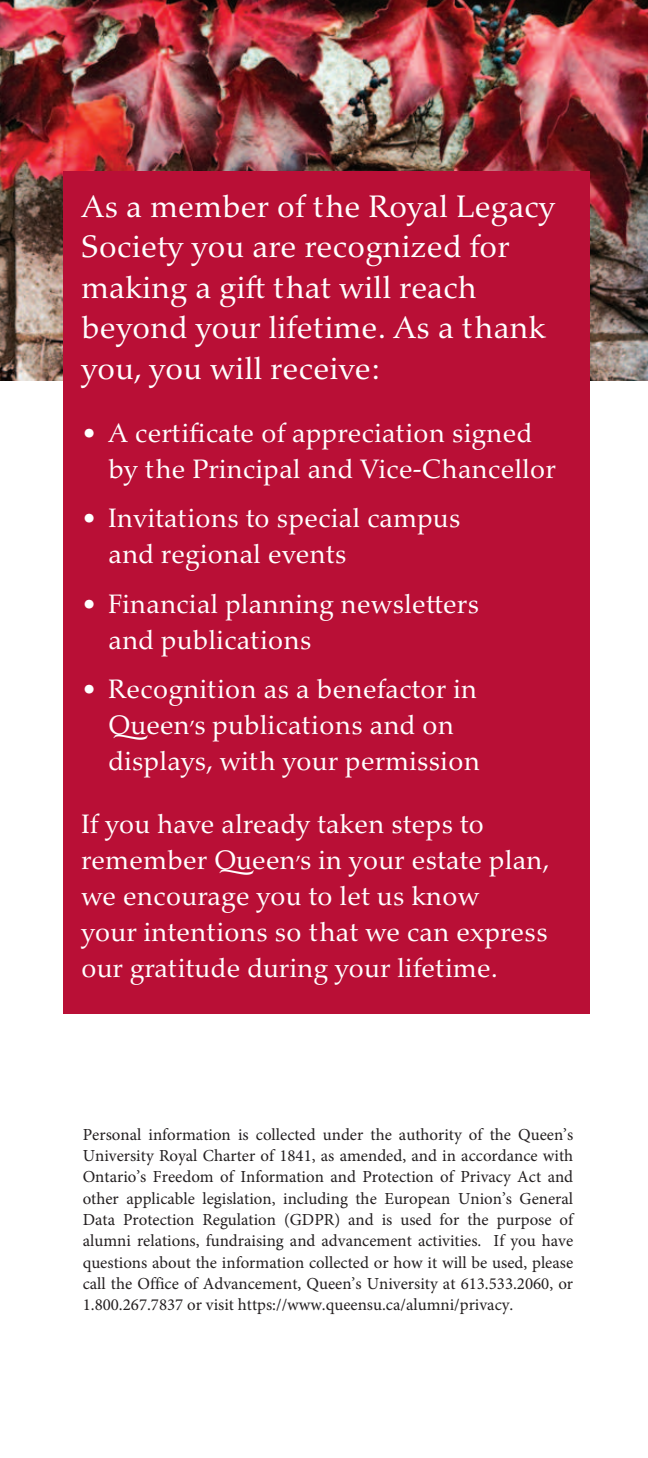
<style>
.page{position:relative;width:648px;height:1458px;background:#fff}
.page>*{position:absolute;margin:0;border:0;box-sizing:border-box;transform-origin:0 0}
.t1{font:31.5px/40.5px "Palatino Nova";color:#fff}
.t2{font:27px/36px "Palatino Nova";color:#fff}
.t3{font:16.88px/21.4px "Minion Pro";color:#231f20;text-align:justify}
.s1{font-family:"Queens Nova"}
</style>
<div class="page">
<img style="left:0;top:0;width:648px;height:380px">
<div style="left:63px;top:172px;width:527px;height:842px;background:#b90f36"></div>
<p class="t1" style="left:81px;top:187px;width:476px">As a member of the Royal Legacy<br>Society you are recognized for making a gift that will reach beyond your lifetime. As a thank you, you will receive:</p>
<p class="t2" style="left:108px;top:415px;width:449px;text-indent:-27px">• A certificate of appreciation signed by the Principal and Vice-Chancellor</p>
<p class="t2" style="left:108px;top:501px;width:354px;text-indent:-27px">• Invitations to special campus and regional events</p>
<p class="t2" style="left:108px;top:586px;width:372px;text-indent:-27px">• Financial planning newsletters and publications</p>
<p class="t2" style="left:108px;top:672px;width:373px;text-indent:-27px">• Recognition as a benefactor in<br><span class="s1">Queen’s</span> publications and on displays, with your permission</p>
<p class="t2" style="left:81px;top:807px;width:470px">If you have already taken steps to remember <span class="s1">Queen’s</span> in your estate plan, we encourage you to let us know<br>your intentions so that we can express our gratitude during your lifetime.</p>
<p class="t3" style="left:83px;top:1124px;width:492px">Personal information is collected under the authority of the Queen’s University Royal Charter of 1841, as amended, and in accordance with Ontario’s Freedom of Information and Protection of Privacy Act and other applicable legislation, including the European Union’s General Data Protection Regulation (GDPR) and is used for the purpose of alumni relations, fundraising and advancement activities. If you have questions about the information collected or how it will be used, please call the Office of Advancement, Queen’s University at 613.533.2060, or 1.800.267.7837 or visit https://www.queensu.ca/alumni/privacy.</p>
</div>
